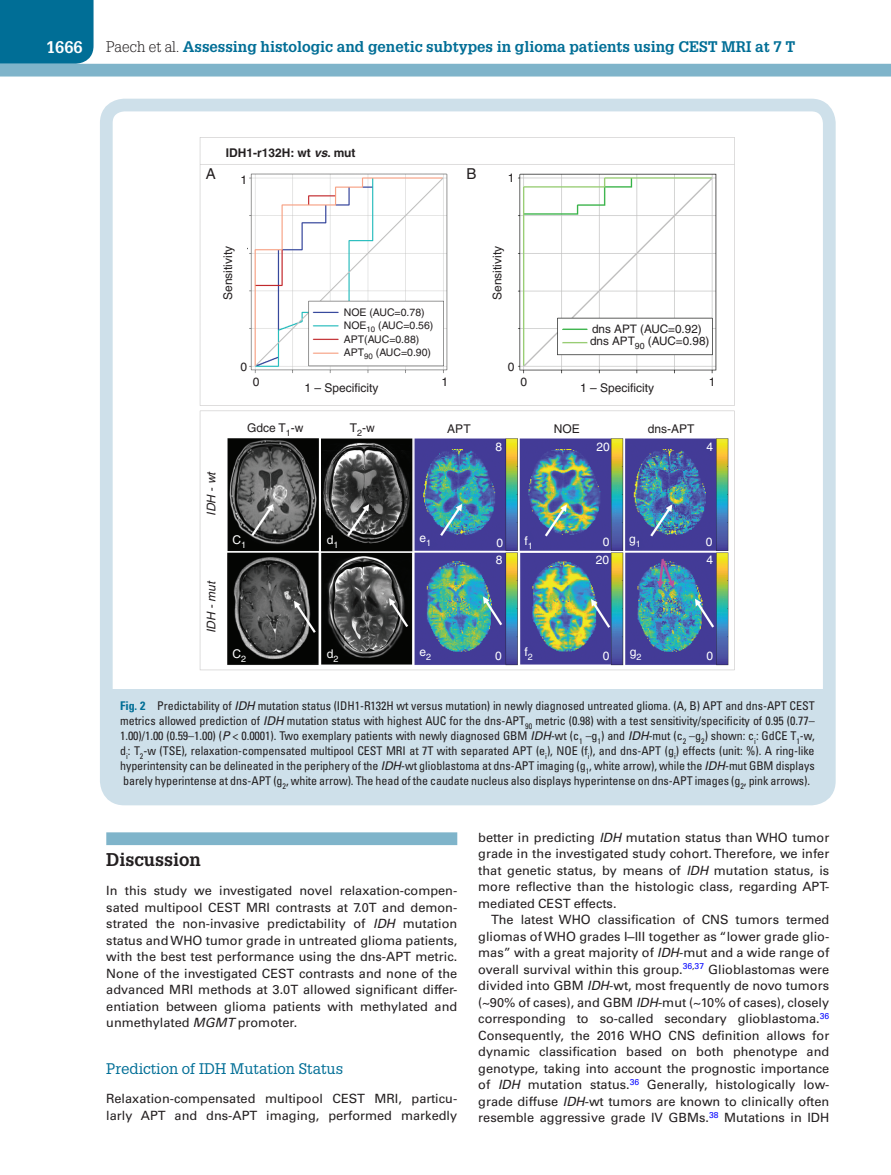
<style>
.page{position:relative;width:891px;height:1175px;background:#fff}
.page>*{position:absolute;margin:0;border:0;box-sizing:border-box;transform-origin:0 0}
.t1{font:700 18px "Glypha LT Std";color:#231f20}
.t2{font:700 16.5px "Glypha LT Std";color:#fff}
.t3{font:700 15px "Glypha LT Std";color:#006e96}
.t4{font:15px "Glypha LT Std";color:#006e96}
.t5{font:15px "Helvetica";color:#231f20}
.t6{font:12.75px/16.5px "Univers LT Std";color:#231f20;text-align:justify}
.t7{font:condensed 12px/15px "Univers LT Std";letter-spacing:-.005em;color:#231f20;text-align:justify}
.t8{font:12px "Helvetica";color:#231f20}
.t9{font:12px/17.4px "Helvetica";color:#fff}
.t10{font:700 12px "Helvetica";color:#231f20}
.t11{font:italic 12px "Helvetica";color:#231f20}
.t12{font:11.7px/12.1px "Helvetica";color:#231f20}
.t13{font:10.5px/12.5px "Helvetica";color:#231f20}
.t14{font:9px "Helvetica";color:#fff}
.s1{font-weight:300;color:#231f20}
.s2{font-style:italic}
.s3{font-weight:700;color:#006e96}
.s4{font-style:italic;font-stretch:normal}
.s5{font-family:"Arial Unicode MS"}
</style>
<div class="page">
<div style="left:0;top:0;width:94px;height:64px;background:#006e96"></div>
<div style="left:0;top:64px;width:891px;height:12px;background:#7fb4ca"></div>
<div style="left:106px;top:832px;width:351px;height:13px;background:#7fb4ca"></div>
<div style="left:111px;top:689px;width:713px;height:109px;background:#cee0ea"></div>
<img style="left:199px;top:137px;width:536px;height:534px">
<div style="left:100px;top:99px;width:736px;height:706px;border:13px solid #cee0ea;border-radius:18px"></div>
<p class="t2" style="left:46px;top:37px;width:38px">1666</p>
<p class="t3" style="left:106px;top:37px;width:691px"><span class="s1">Paech et al.</span> Assessing histologic and genetic subtypes in glioma patients using CEST MRI at 7 T</p>
<p class="t10" style="left:226px;top:146px;width:131px">IDH1-r132H: wt <span class="s2">vs</span>. mut</p>
<p class="t5" style="left:206px;top:165px;width:12px">A</p>
<p class="t5" style="left:467px;top:165px;width:12px">B</p>
<p class="t8" style="left:241px;top:173px;width:8px">1</p>
<p class="t8" style="left:508px;top:171px;width:8px">1</p>
<p class="t8" style="left:221px;top:300px;width:56px;rotate:-90deg">Sensitivity</p>
<p class="t8" style="left:241px;top:360px;width:8px">0</p>
<p class="t13" style="left:344px;top:306px;width:91px">NOE (AUC=0.78)<br>NOE<sub>10</sub> (AUC=0.56)</p>
<p class="t13" style="left:344px;top:346px;width:89px">APT<sub>90</sub> (AUC=0.90)</p>
<p class="t13" style="left:344px;top:333px;width:77px">APT(AUC=0.88)</p>
<p class="t8" style="left:490px;top:300px;width:56px;rotate:-90deg">Sensitivity</p>
<p class="t8" style="left:508px;top:360px;width:8px">0</p>
<p class="t12" style="left:590px;top:322px;width:121px">dns APT (AUC=0.92) dns APT<sub>90</sub> (AUC=0.98)</p>
<p class="t8" style="left:253px;top:375px;width:8px">0</p>
<p class="t8" style="left:441px;top:375px;width:8px">1</p>
<p class="t8" style="left:305px;top:381px;width:76px">1 – Specificity</p>
<p class="t8" style="left:247px;top:420px;width:58px">Gdce T<sub>1</sub>-w</p>
<p class="t8" style="left:520px;top:375px;width:8px">0</p>
<p class="t8" style="left:709px;top:375px;width:8px">1</p>
<p class="t8" style="left:580px;top:381px;width:76px">1 – Specificity</p>
<p class="t8" style="left:350px;top:420px;width:26px">T<sub>2</sub>-w</p>
<p class="t8" style="left:447px;top:422px;width:25px">APT</p>
<p class="t8" style="left:554px;top:422px;width:28px">NOE</p>
<p class="t8" style="left:648px;top:422px;width:48px">dns-APT</p>
<p class="t11" style="left:204px;top:516px;width:46px;rotate:-90deg">IDH - wt</p>
<p class="t11" style="left:204px;top:633px;width:54px;rotate:-90deg">IDH - mut</p>
<p class="t9" style="left:495px;top:437px;width:8px">8</p>
<p class="t9" style="left:597px;top:437px;width:15px">20</p>
<p class="t9" style="left:233px;top:530px;width:15px">C<sub>1</sub></p>
<p class="t9" style="left:327px;top:530px;width:13px">d<sub>1</sub></p>
<p class="t9" style="left:419px;top:529px;width:13px">e<sub>1</sub></p>
<p class="t9" style="left:496px;top:534px;width:9px">0<br>8</p>
<p class="t9" style="left:629px;top:530px;width:8px">g</p>
<p class="t9" style="left:525px;top:532px;width:5px">f</p>
<p class="t14" style="left:636px;top:538px;width:7px">1</p>
<p class="t14" style="left:528px;top:541px;width:7px">1</p>
<p class="t9" style="left:603px;top:533px;width:8px">0</p>
<p class="t9" style="left:596px;top:551px;width:15px">20</p>
<p class="t9" style="left:525px;top:643px;width:10px">f<sub>2</sub></p>
<p class="t9" style="left:233px;top:644px;width:15px">C<sub>2</sub></p>
<p class="t9" style="left:327px;top:644px;width:13px">d<sub>2</sub></p>
<p class="t9" style="left:419px;top:643px;width:13px">e<sub>2</sub></p>
<p class="t9" style="left:630px;top:643px;width:13px">g<sub>2</sub></p>
<p class="t9" style="left:495px;top:647px;width:8px">0</p>
<p class="t9" style="left:603px;top:647px;width:8px">0</p>
<p class="t9" style="left:707px;top:437px;width:8px">4</p>
<p class="t9" style="left:706px;top:533px;width:8px">0</p>
<p class="t9" style="left:707px;top:551px;width:8px">4</p>
<p class="t9" style="left:707px;top:647px;width:8px">0</p>
<p class="t7" style="left:120px;top:698px;width:696px"><span class="s3">Fig. 2</span> Predictability of <span class="s4">IDH</span> mutation status (IDH1-R132H wt versus mutation) in newly diagnosed untreated glioma. (A, B) APT and dns-APT CEST metrics allowed prediction of <span class="s4">IDH</span> mutation status with highest AUC for the dns-APT<sub>90</sub> metric (0.98) with a test sensitivity/specificity of 0.95 (0.77– 1.00)/1.00 (0.59–1.00) (<span class="s4">P</span> &lt; 0.0001). Two exemplary patients with newly diagnosed GBM <span class="s4">IDH</span>-wt (c<sub>1</sub> –g<sub>1</sub>) and <span class="s4">IDH</span>-mut (c<sub>2</sub> –g<sub>2</sub>) shown: c<sub>i</sub>: GdCE T<sub>1</sub>-w, d<sub>i</sub>: T<sub>2</sub>-w (TSE), relaxation-compensated multipool CEST MRI at 7T with separated APT (e<sub>i</sub>), NOE (f<sub>i</sub>), and dns-APT (g<sub>i</sub>) effects (unit: %). A ring-like hyperintensity can be delineated in the periphery of the <span class="s4">IDH</span>-wt glioblastoma at dns-APT imaging (g<sub>1</sub>, white arrow), while the <span class="s4">IDH</span>-mut GBM displays barely hyperintense at dns-APT (g<sub>2</sub>, white arrow). The head of the caudate nucleus also displays hyperintense on dns-APT images (g<sub>2</sub>, pink arrows).</p>
<h1 class="t1" style="left:106px;top:848px;width:96px">Discussion</h1>
<p class="t6" style="left:106px;top:882px;width:353px">In this study we investigated novel relaxation-compen&shy;sated multipool CEST MRI contrasts at 7.0T and demon&shy;strated the non-invasive predictability of <span class="s2">IDH</span> mutation status and WHO tumor grade in untreated glioma patients, with the best test performance using the dns-APT metric.<br>None of the investigated CEST contrasts and none of the advanced MRI methods at 3.0T allowed significant differ&shy;entiation between glioma patients with methylated and unmethylated <span class="s2">MGMT</span> promoter.</p>
<p class="t4" style="left:106px;top:1059px;width:238px">Prediction of IDH Mutation Status</p>
<p class="t6" style="left:106px;top:1090px;width:352px">Relaxation-compensated multipool CEST MRI, particu&shy;larly APT and dns-APT imaging, performed markedly</p>
<p class="t6" style="left:478px;top:829px;width:353px">better in predicting <span class="s2">IDH</span> mutation status than WHO tumor grade in the investigated study cohort. Therefore, we infer that genetic status, by means of <span class="s2">IDH</span> mutation status, is more reflective than the histologic class, regarding APT&shy;mediated CEST effects.</p>
<p class="t6" style="left:478px;top:911px;width:353px;text-indent:13px">The latest WHO classification of CNS tumors termed gliomas of WHO grades I<span class="s5">‒</span>III together as “lower grade glio&shy;mas” with a great majority of <span class="s2">IDH</span>-mut and a wide range of overall survival within this group.<sup>36</sup><sup>,</sup><sup>37</sup> Glioblastomas were divided into GBM <span class="s2">IDH</span>-wt, most frequently de novo tumors (~90% of cases), and GBM <span class="s2">IDH</span>-mut (~10% of cases), closely corresponding to so-called secondary glioblastoma.<sup>36<br></sup>Consequently, the 2016 WHO CNS definition allows for dynamic classification based on both phenotype and genotype, taking into account the prognostic importance of <span class="s2">IDH</span> mutation status.<sup>36</sup> Generally, histologically low&shy;grade diffuse <span class="s2">IDH</span>-wt tumors are known to clinically often resemble aggressive grade IV GBMs.<sup>38</sup> Mutations in IDH</p>
</div>
